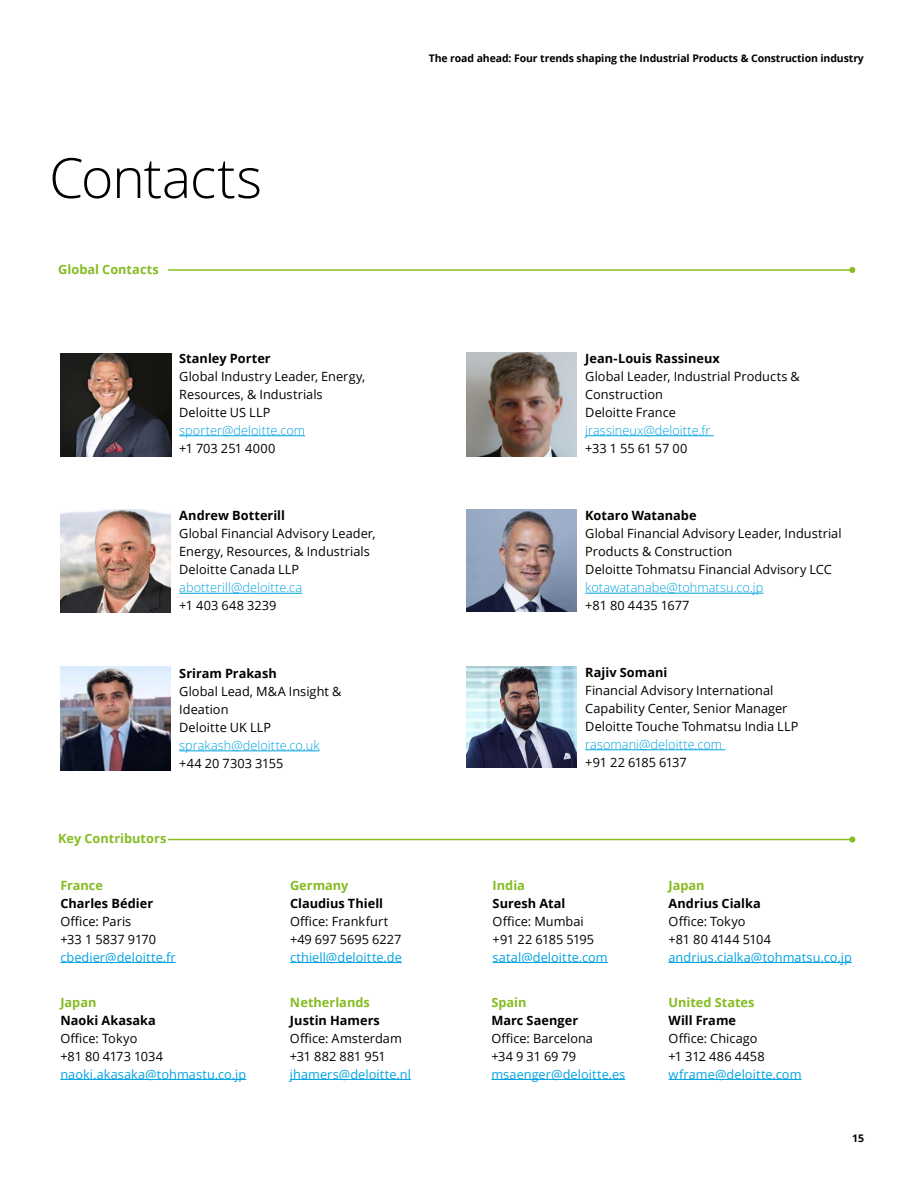
<style>
.page{position:relative;width:918px;height:1188px;background:#fff}
.page>*{position:absolute;margin:0;border:0;box-sizing:border-box;transform-origin:0 0}
.t1{font:300 55.5px "Open Sans";letter-spacing:-.025em;color:#000}
.t2{font:12.75px/18px "Open Sans";letter-spacing:.005em;color:#000}
.t3{font:700 12.75px "Open Sans";color:#000}
.t4{font:12.75px "Open Sans";letter-spacing:.005em;color:#00a3e2}
.t5{font:300 12.75px "Open Sans";letter-spacing:.005em;color:#00a3e2}
.t6{font:700 12.75px "Open Sans";color:#85bc22}
.t7{font:12.75px "Open Sans";letter-spacing:-.03em;color:#000}
.t8{font:700 10.5px "Open Sans";letter-spacing:-.01em;color:#000}
</style>
<div class="page">
<hr style="left:168px;top:269px;width:684px;height:2px;background:#85bc22">
<svg style="left:849px;top:267px;width:6px;height:6px"></svg>
<hr style="left:168px;top:839px;width:684px;height:1px;background:#85bc22">
<svg style="left:849px;top:837px;width:6px;height:6px"></svg>
<img style="left:467px;top:353px;width:110px;height:103px">
<img style="left:61px;top:353px;width:110px;height:103px">
<img style="left:61px;top:509px;width:110px;height:104px">
<img style="left:61px;top:667px;width:110px;height:103px">
<img style="left:467px;top:509px;width:109px;height:103px">
<img style="left:467px;top:667px;width:109px;height:100px">
<hr style="left:179px;top:435px;width:126px;height:1px;background:#00a3e2">
<hr style="left:179px;top:593px;width:123px;height:1px;background:#00a3e2">
<hr style="left:179px;top:751px;width:141px;height:1px;background:#00a3e2">
<hr style="left:585px;top:435px;width:129px;height:1px;background:#00a3e2">
<hr style="left:585px;top:593px;width:178px;height:1px;background:#00a3e2">
<hr style="left:585px;top:749px;width:140px;height:1px;background:#00a3e2">
<hr style="left:60px;top:962px;width:116px;height:1px;background:#00a3e2">
<hr style="left:60px;top:1079px;width:186px;height:1px;background:#00a3e2">
<hr style="left:290px;top:962px;width:112px;height:1px;background:#00a3e2">
<hr style="left:290px;top:1079px;width:121px;height:1px;background:#00a3e2">
<hr style="left:493px;top:962px;width:115px;height:1px;background:#00a3e2">
<hr style="left:491px;top:1079px;width:134px;height:1px;background:#00a3e2">
<hr style="left:669px;top:962px;width:183px;height:1px;background:#00a3e2">
<hr style="left:669px;top:1079px;width:133px;height:1px;background:#00a3e2">
<p class="t8" style="left:429px;top:51px;width:437px">The road ahead: Four trends shaping the Industrial Products &amp; Construction industry</p>
<h1 class="t1" style="left:49px;top:140px;width:214px">Contacts</h1>
<p class="t6" style="left:58px;top:260px;width:102px">Global Contacts</p>
<p class="t3" style="left:179px;top:349px;width:93px">Stanley Porter</p>
<p class="t2" style="left:179px;top:367px;width:188px">Global Industry Leader, Energy,<br>Resources, &amp; Industrials<br>Deloitte US LLP</p>
<p class="t5" style="left:179px;top:421px;width:127px">sporter@deloitte.com</p>
<p class="t2" style="left:179px;top:439px;width:98px">+1 703 251 4000</p>
<p class="t3" style="left:179px;top:507px;width:107px">Andrew Botterill</p>
<p class="t2" style="left:179px;top:524px;width:198px">Global Financial Advisory Leader,<br>Energy, Resources, &amp; Industrials<br>Deloitte Canada LLP</p>
<p class="t5" style="left:179px;top:579px;width:125px">abotterill@deloitte.ca</p>
<p class="t2" style="left:179px;top:596px;width:99px">+1 403 648 3239</p>
<p class="t3" style="left:179px;top:664px;width:99px">Sriram Prakash</p>
<p class="t2" style="left:179px;top:682px;width:164px">Global Lead, M&amp;A Insight &amp;<br>Ideation<br>Deloitte UK LLP</p>
<p class="t5" style="left:179px;top:737px;width:142px">sprakash@deloitte.co.uk</p>
<p class="t2" style="left:179px;top:754px;width:106px">+44 20 7303 3155</p>
<p class="t6" style="left:58px;top:829px;width:110px">Key Contributors</p>
<p class="t6" style="left:60px;top:876px;width:44px">France</p>
<p class="t3" style="left:60px;top:894px;width:94px">Charles Bédier</p>
<p class="t2" style="left:60px;top:912px;width:97px">Office: Paris +33 1 5837 9170</p>
<p class="t4" style="left:60px;top:948px;width:117px">cbedier@deloitte.fr</p>
<p class="t6" style="left:60px;top:993px;width:38px">Japan</p>
<p class="t3" style="left:60px;top:1011px;width:97px">Naoki Akasaka</p>
<p class="t2" style="left:60px;top:1029px;width:104px">Office: Tokyo<br>+81 80 4173 1034</p>
<p class="t4" style="left:60px;top:1065px;width:187px">naoki.akasaka@tohmastu.co.jp</p>
<p class="t6" style="left:290px;top:876px;width:60px">Germany</p>
<p class="t3" style="left:290px;top:894px;width:95px">Claudius Thiell</p>
<p class="t2" style="left:290px;top:912px;width:113px">Office: Frankfurt +49 697 5695 6227</p>
<p class="t4" style="left:290px;top:948px;width:113px">cthiell@deloitte.de</p>
<p class="t6" style="left:290px;top:993px;width:82px">Netherlands</p>
<p class="t3" style="left:290px;top:1011px;width:92px">Justin Hamers</p>
<p class="t2" style="left:290px;top:1029px;width:114px">Office: Amsterdam +31 882 881 951</p>
<p class="t4" style="left:290px;top:1065px;width:123px">jhamers@deloitte.nl</p>
<p class="t3" style="left:585px;top:349px;width:136px">Jean-Louis Rassineux</p>
<p class="t2" style="left:585px;top:367px;width:216px">Global Leader, Industrial Products &amp;<br>Construction<br>Deloitte France</p>
<p class="t5" style="left:585px;top:421px;width:127px">jrassineux@deloitte.fr</p>
<p class="t2" style="left:585px;top:439px;width:104px">+33 1 55 61 57 00</p>
<p class="t3" style="left:585px;top:507px;width:113px">Kotaro Watanabe</p>
<p class="t2" style="left:585px;top:524px;width:258px">Global Financial Advisory Leader, Industrial<br>Products &amp; Construction<br>Deloitte Tohmatsu Financial Advisory LCC</p>
<p class="t5" style="left:585px;top:579px;width:180px">kotawatanabe@tohmatsu.co.jp</p>
<p class="t2" style="left:585px;top:596px;width:106px">+81 80 4435 1677</p>
<p class="t3" style="left:585px;top:663px;width:84px">Rajiv Somani</p>
<p class="t2" style="left:585px;top:681px;width:215px">Financial Advisory International<br>Capability Center, Senior Manager<br>Deloitte Touche Tohmatsu India LLP</p>
<p class="t5" style="left:585px;top:735px;width:138px">rasomani@deloitte.com</p>
<p class="t7" style="left:585px;top:753px;width:103px">+91 22 6185 6137</p>
<p class="t6" style="left:493px;top:876px;width:34px">India</p>
<p class="t3" style="left:493px;top:894px;width:74px">Suresh Atal</p>
<p class="t2" style="left:493px;top:912px;width:103px">Office: Mumbai +91 22 6185 5195</p>
<p class="t4" style="left:493px;top:948px;width:117px">satal@deloitte.com</p>
<p class="t6" style="left:491px;top:993px;width:37px">Spain</p>
<p class="t3" style="left:491px;top:1011px;width:88px">Marc Saenger</p>
<p class="t2" style="left:491px;top:1029px;width:103px">Office: Barcelona +34 9 31 69 79</p>
<p class="t4" style="left:491px;top:1065px;width:135px">msaenger@deloitte.es</p>
<p class="t6" style="left:669px;top:876px;width:38px">Japan</p>
<p class="t3" style="left:669px;top:894px;width:94px">Andrius Cialka</p>
<p class="t2" style="left:669px;top:912px;width:104px">Office: Tokyo<br>+81 80 4144 5104</p>
<p class="t4" style="left:669px;top:948px;width:185px">andrius.cialka@tohmatsu.co.jp</p>
<p class="t6" style="left:669px;top:993px;width:88px">United States</p>
<p class="t3" style="left:669px;top:1011px;width:69px">Will Frame</p>
<p class="t2" style="left:669px;top:1029px;width:98px">Office: Chicago +1 312 486 4458</p>
<p class="t4" style="left:669px;top:1065px;width:135px">wframe@deloitte.com</p>
<p class="t8" style="left:852px;top:1131px;width:13px">15</p>
</div>
